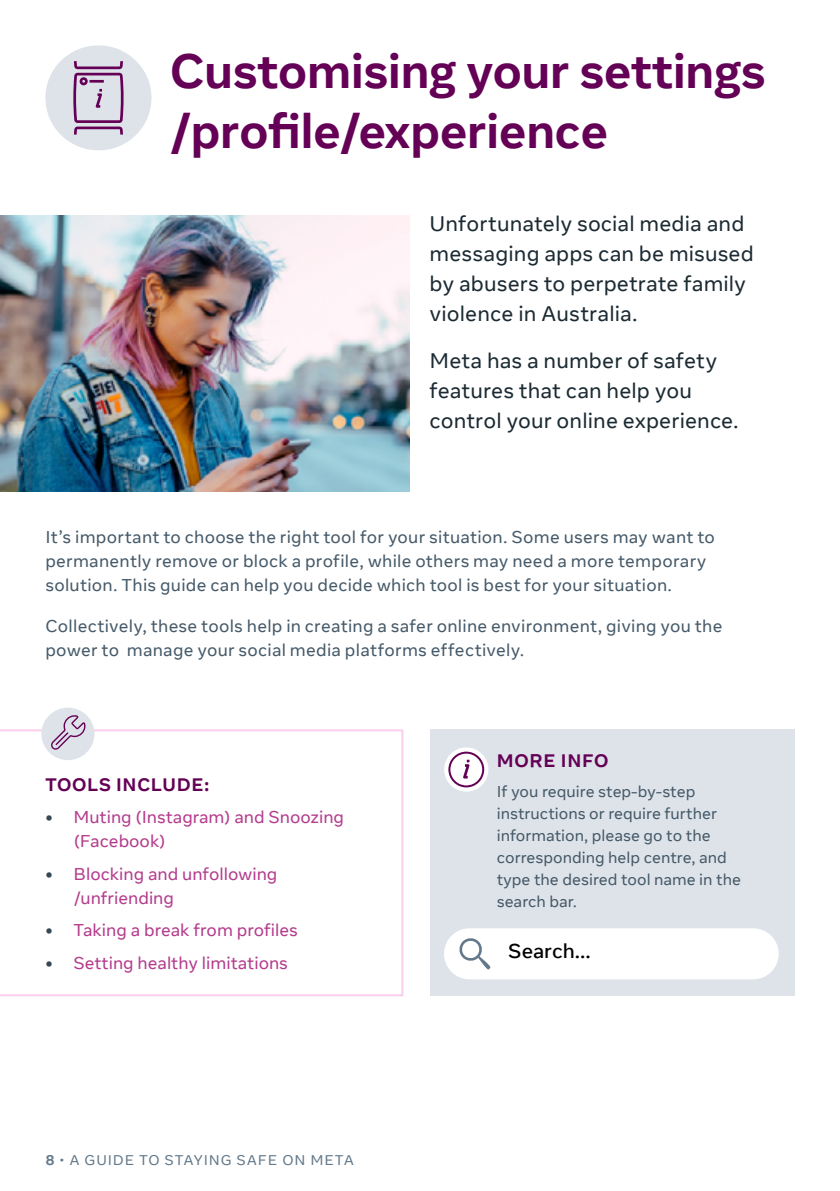
<style>
.page{position:relative;width:840px;height:1191px;background:#fff}
.page>*{position:absolute;margin:0;border:0;box-sizing:border-box;transform-origin:0 0}
.t1{font:700 48px/60px "Optimistic Display";color:#640055}
.t2{font:21px/30px "Optimistic Text";letter-spacing:.005em;color:#1c2b33}
.t3{font:500 20px "Optimistic Text";color:#000}
.t4{font:700 18px "Optimistic Display";letter-spacing:.04em;color:#640055}
.t5{font:17px/24px "Optimistic Text";letter-spacing:.015em;color:#465a69}
.t6{font:17px/24px "Optimistic Text";color:#b43c8c}
.t7{font:15.6px/22px "Optimistic Text";color:#465a69}
.t8{font:14px "Optimistic Text";letter-spacing:.06em;color:#63788a}
.s1{font-family:"Optimistic Display";font-weight:700;font-size:20px;color:#344854}
.s2{font-weight:700}
</style>
<div class="page">
<img style="left:0;top:215px;width:409px;height:276px">
<div style="left:429px;top:729px;width:365px;height:267px;background:#dee3e9"></div>
<div style="left:443px;top:928px;width:335px;height:51px;background:#fff;border-radius:26px"></div>
<div style="left:45px;top:45px;width:106px;height:105px;background:#dee3e9;border-radius:50%"></div>
<svg style="left:73px;top:61px;width:51px;height:74px"></svg>
<svg style="left:0;top:729px;width:403px;height:267px"></svg>
<div style="left:41px;top:707px;width:53px;height:53px;background:#dee3e9;border-radius:50%"></div>
<svg style="left:51px;top:715px;width:34px;height:34px"></svg>
<svg style="left:55px;top:732px;width:13px;height:13px"></svg>
<svg style="left:459px;top:938px;width:31px;height:32px"></svg>
<svg style="left:444px;top:747px;width:44px;height:44px"></svg>
<svg style="left:463px;top:759px;width:6px;height:19px"></svg>
<div style="left:448px;top:751px;width:36px;height:36px;border:2px solid #640055;border-radius:50%"></div>
<h1 class="t1" style="left:170px;top:43px;width:596px">Customising your settings /profile/experience</h1>
<p class="t2" style="left:429px;top:209px;width:325px">Unfortunately social media and messaging apps can be misused by abusers to perpetrate family violence in Australia.</p>
<p class="t2" style="left:429px;top:346px;width:310px">Meta has a number of safety features that can help you control your online experience.</p>
<p class="t5" style="left:45px;top:526px;width:670px">It’s important to choose the right tool for your situation. Some users may want to permanently remove or block a profile, while others may need a more temporary solution. This guide can help you decide which tool is best for your situation.</p>
<p class="t5" style="left:45px;top:615px;width:678px">Collectively, these tools help in creating a safer online environment, giving you the power to manage your social media platforms effectively.</p>
<p class="t4" style="left:45px;top:772px;width:165px">TOOLS INCLUDE:</p>
<p class="t6" style="left:74px;top:805px;width:272px;text-indent:-28px"><span class="s1">•</span> Muting (Instagram) and Snoozing (Facebook)</p>
<p class="t6" style="left:74px;top:862px;width:205px;text-indent:-28px"><span class="s1">•</span> Blocking and unfollowing /unfriending</p>
<p class="t6" style="left:45px;top:918px;width:254px"><span class="s1">•</span> Taking a break from profiles</p>
<p class="t6" style="left:45px;top:951px;width:244px"><span class="s1">•</span> Setting healthy limitations</p>
<p class="t8" style="left:45px;top:1151px;width:310px"><span class="s2">8</span> • A GUIDE TO STAYING SAFE ON META</p>
<p class="t4" style="left:496px;top:749px;width:113px">MORE INFO</p>
<p class="t7" style="left:496px;top:781px;width:245px">If you require step-by-step instructions or require further information, please go to the corresponding help centre, and type the desired tool name in the search bar.</p>
<p class="t3" style="left:508px;top:938px;width:84px">Search...</p>
</div>
